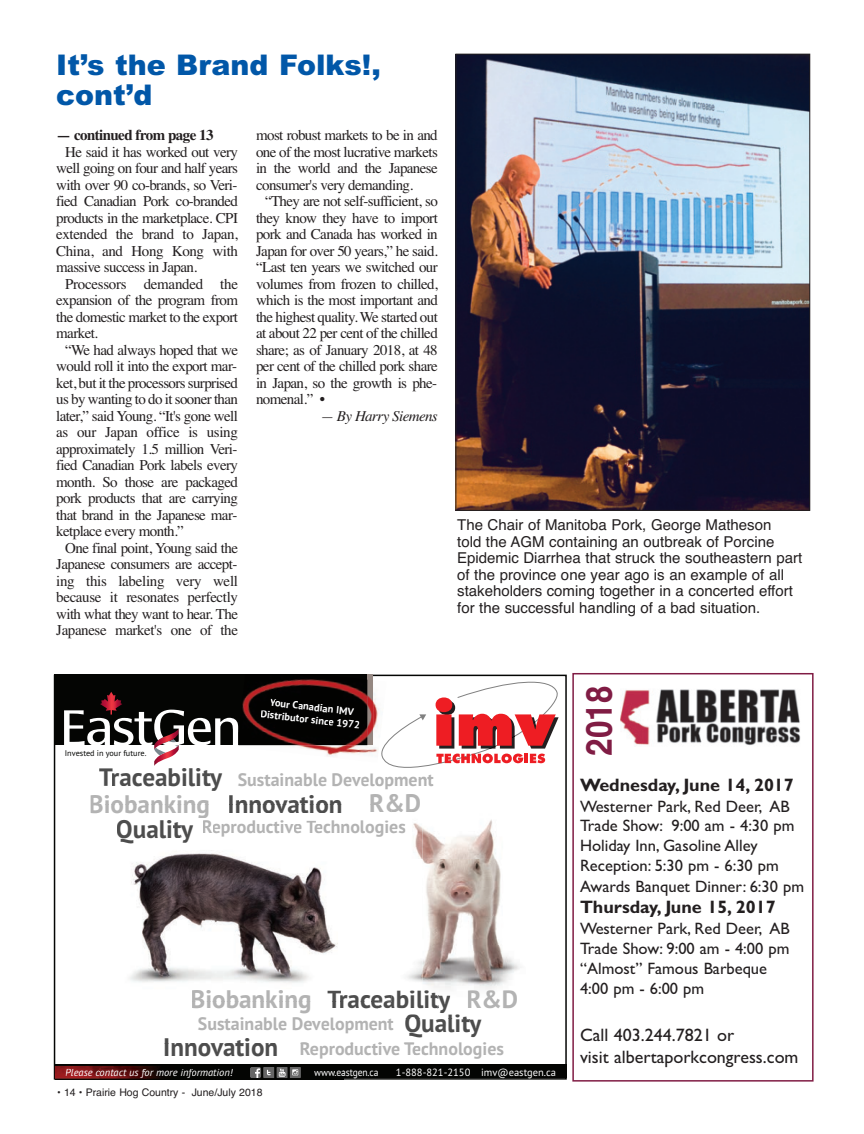
<style>
.page{position:relative;width:864px;height:1134px;background:#fff}
.page>*{position:absolute;margin:0;border:0;box-sizing:border-box;transform-origin:0 0}
.t1{font:700 36.15px "Helvetica";color:#801c44;scale:.87 1}
.t2{font:900 28.5px/30px "Arial";color:#0157a8}
.t3{font:25.35px/26.7px "PT Sans Bold+T42";color:#b3b3b3}
.t4{font:25.35px "PT Sans Bold+T42";color:#4d4d4d}
.t5{font:18px "PT Sans Bold+T42";color:#b3b3b3}
.t6{font:18px/21.6px "Gill Sans";color:#231f20}
.t7{font:700 18px "Gill Sans";color:#231f20}
.t8{font:16.5px/20.1px "Gill Sans";color:#231f20}
.t9{font:15px "Times";letter-spacing:-.04em;color:#231f20}
.t10{font:15px/16.5px "Helvetica";color:#231f20}
.t11{font:15px "Times";letter-spacing:-.02em;color:#231f20}
.t12{font:700 15px "Times";letter-spacing:-.04em;color:#231f20}
.t13{font:italic 15px "Times";letter-spacing:-.04em;color:#231f20}
.t14{font:10.5px "Helvetica";color:#231f20}
.t15{font:10.5px "PT Sans Bold+T42";color:#fff}
.t16{font:10.5px "PT Sans Italic+T42";color:#fff}
.t17{font:10.5px "PT Sans Regular+T42";color:#fff}
.t18{font:10.5px "PT Sans Regular+T42";color:#fff;scale:.91 1}
.t19{font:8.25px "PT Sans Regular+T42";color:#040503}
.s1{color:#4d4d4d}
.s2{font-size:25.35px;color:#4d4d4d}
</style>
<div class="page">
<div style="left:572px;top:673px;width:242px;height:409px;border:2px solid #801c44"></div>
<img style="left:620px;top:689px;width:181px;height:57px">
<div style="left:55px;top:1065px;width:512px;height:13px;background:#040503"></div>
<div style="left:55px;top:675px;width:317px;height:70px;background:#040503"></div>
<div style="left:367px;top:675px;width:6px;height:70px;background:#968984"></div>
<img style="left:100px;top:692px;width:22px;height:18px">
<img style="left:154px;top:755px;width:20px;height:11px">
<img style="left:129px;top:850px;width:209px;height:133px">
<svg style="left:64px;top:710px;width:174px;height:45px"></svg>
<img style="left:238px;top:680px;width:140px;height:77px">
<img style="left:238px;top:679px;width:129px;height:66px">
<img style="left:407px;top:819px;width:113px;height:171px">
<svg style="left:378px;top:681px;width:181px;height:87px"></svg>
<img style="left:55px;top:1066px;width:289px;height:14px">
<img style="left:458px;top:56px;width:350px;height:453px">
<h2 class="t2" style="left:56px;top:53px;width:326px">It’s the Brand Folks!, cont’d</h2>
<p class="t12" style="left:56px;top:130px;width:159px">— continued from page 13</p>
<p class="t9" style="left:65px;top:146px;width:174px">He said it has worked out very</p>
<p class="t9" style="left:56px;top:163px;width:183px">well going on four and half years</p>
<p class="t9" style="left:56px;top:179px;width:183px">with over 90 co-brands, so Veri-</p>
<p class="t9" style="left:56px;top:196px;width:183px">fied Canadian Pork co-branded</p>
<p class="t9" style="left:56px;top:212px;width:183px">products in the marketplace. CPI</p>
<p class="t9" style="left:56px;top:229px;width:183px">extended the brand to Japan,</p>
<p class="t9" style="left:56px;top:245px;width:183px">China, and Hong Kong with</p>
<p class="t9" style="left:56px;top:262px;width:142px">massive success in Japan.</p>
<p class="t11" style="left:65px;top:278px;width:174px">Processors demanded the</p>
<p class="t9" style="left:56px;top:295px;width:183px">expansion of the program from</p>
<p class="t9" style="left:56px;top:311px;width:183px">the domestic market to the export</p>
<p class="t9" style="left:56px;top:328px;width:43px">market.</p>
<p class="t9" style="left:65px;top:344px;width:174px">“We had always hoped that we</p>
<p class="t9" style="left:56px;top:361px;width:182px">would roll it into the export mar-</p>
<p class="t9" style="left:56px;top:377px;width:183px">ket, but it the processors surprised</p>
<p class="t9" style="left:56px;top:394px;width:183px">us by wanting to do it sooner than</p>
<p class="t9" style="left:56px;top:410px;width:183px">later,” said Young. “It's gone well</p>
<p class="t11" style="left:56px;top:427px;width:183px">as our Japan office is using</p>
<p class="t9" style="left:56px;top:443px;width:183px">approximately 1.5 million Veri-</p>
<p class="t9" style="left:56px;top:460px;width:183px">fied Canadian Pork labels every</p>
<p class="t9" style="left:56px;top:476px;width:183px">month. So those are packaged</p>
<p class="t9" style="left:56px;top:493px;width:183px">pork products that are carrying</p>
<p class="t9" style="left:56px;top:509px;width:183px">that brand in the Japanese mar-</p>
<p class="t9" style="left:56px;top:526px;width:129px">ketplace every month.”</p>
<p class="t9" style="left:65px;top:542px;width:174px">One final point, Young said the</p>
<p class="t9" style="left:56px;top:559px;width:183px">Japanese consumers are accept-</p>
<p class="t11" style="left:56px;top:575px;width:183px">ing this labeling very well</p>
<p class="t9" style="left:56px;top:592px;width:183px">because it resonates perfectly</p>
<p class="t9" style="left:56px;top:608px;width:183px">with what they want to hear. The</p>
<p class="t9" style="left:56px;top:625px;width:183px">Japanese market's one of the</p>
<p class="t9" style="left:256px;top:130px;width:183px">most robust markets to be in and</p>
<p class="t9" style="left:256px;top:146px;width:183px">one of the most lucrative markets</p>
<p class="t9" style="left:256px;top:163px;width:183px">in the world and the Japanese</p>
<p class="t9" style="left:256px;top:179px;width:159px">consumer's very demanding.</p>
<p class="t9" style="left:265px;top:196px;width:174px">“They are not self-sufficient, so</p>
<p class="t9" style="left:256px;top:212px;width:183px">they know they have to import</p>
<p class="t9" style="left:256px;top:229px;width:183px">pork and Canada has worked in</p>
<p class="t9" style="left:256px;top:245px;width:183px">Japan for over 50 years,” he said.</p>
<p class="t9" style="left:256px;top:262px;width:183px">“Last ten years we switched our</p>
<p class="t9" style="left:256px;top:278px;width:183px">volumes from frozen to chilled,</p>
<p class="t9" style="left:256px;top:295px;width:183px">which is the most important and</p>
<p class="t9" style="left:256px;top:311px;width:183px">the highest quality. We started out</p>
<p class="t9" style="left:256px;top:328px;width:183px">at about 22 per cent of the chilled</p>
<p class="t9" style="left:256px;top:344px;width:183px">share; as of January 2018, at 48</p>
<p class="t9" style="left:256px;top:361px;width:183px">per cent of the chilled pork share</p>
<p class="t9" style="left:256px;top:377px;width:183px">in Japan, so the growth is phe-</p>
<p class="t9" style="left:256px;top:394px;width:70px">nomenal.” •</p>
<p class="t13" style="left:321px;top:410px;width:119px">— By Harry Siemens</p>
<p class="t10" style="left:457px;top:518px;width:347px">The Chair of Manitoba Pork, George Matheson<br>told the AGM containing an outbreak of Porcine Epidemic Diarrhea that struck the southeastern part of the province one year ago is an example of all stakeholders coming together in a concerted effort for the successful handling of a bad situation.</p>
<p class="t15" style="left:270px;top:699px;width:86px;rotate:6deg">Your Canadian IMV</p>
<p class="t15" style="left:261px;top:710px;width:102px;rotate:6deg">Distributor since 1972</p>
<p class="t19" style="left:65px;top:750px;width:83px">Invested in your future.</p>
<h3 class="t4" style="left:99px;top:768px;width:125px">Tra eability</h3>
<h3 class="t3" style="left:89px;top:766px;width:334px;text-indent:43px"><span class="s1">c<br></span>Biobanking <span class="s1">Innovation</span> R&amp;D</h3>
<p class="t5" style="left:238px;top:773px;width:197px">Sustainable D ve elopment</p>
<h3 class="t4" style="left:116px;top:820px;width:122px">Quality <sup>Repr</sup></h3>
<p class="t5" style="left:237px;top:821px;width:171px">oductive Technologies</p>
<h3 class="t3" style="left:191px;top:989px;width:329px">Biobanking <span class="s1">Traceability</span> R&amp;D</h3>
<p class="t5" style="left:198px;top:1018px;width:225px">Sustainable D ve elopment <span class="s2">Q</span></p>
<p class="t17" style="left:396px;top:1069px;width:162px">1-888-821-2150 imv@eastgen.ca</p>
<h3 class="t4" style="left:421px;top:1015px;width:62px">uality</h3>
<p class="t5" style="left:300px;top:1043px;width:206px">Reproducti ev Technologies</p>
<h3 class="t4" style="left:163px;top:1038px;width:117px">Innovation</h3>
<p class="t16" style="left:65px;top:1066px;width:169px">Please c ntact us for more information!</p>
<p class="t16" style="left:100px;top:1066px;width:7px">o</p>
<p class="t18" style="left:314px;top:1069px;width:72px">www.eastgen.ca</p>
<p class="t14" style="left:57px;top:1088px;width:207px">• 14 • Prairie Hog Country - June/July 2018</p>
<h1 class="t1" style="left:586px;top:756px;width:82px;rotate:-90deg">2018</h1>
<p class="t7" style="left:580px;top:774px;width:215px">Wednesday, June 14, 2017</p>
<p class="t8" style="left:580px;top:798px;width:226px">Westerner Park, Red Deer, AB<br>Trade Show: 9:00 am - 4:30 pm<br>Holiday Inn, Gasoline Alley<br>Reception: 5:30 pm - 6:30 pm<br>Awards Banquet Dinner: 6:30 pm</p>
<p class="t7" style="left:580px;top:897px;width:197px">Thursday, June 15, 2017</p>
<p class="t8" style="left:580px;top:920px;width:211px">Westerner Park, Red Deer, AB<br>Trade Show: 9:00 am - 4:00 pm “Almost” Famous Barbeque<br>4:00 pm - 6:00 pm</p>
<p class="t6" style="left:580px;top:1026px;width:220px">Call 403.244.7821 or<br>visit albertaporkcongress.com</p>
</div>
